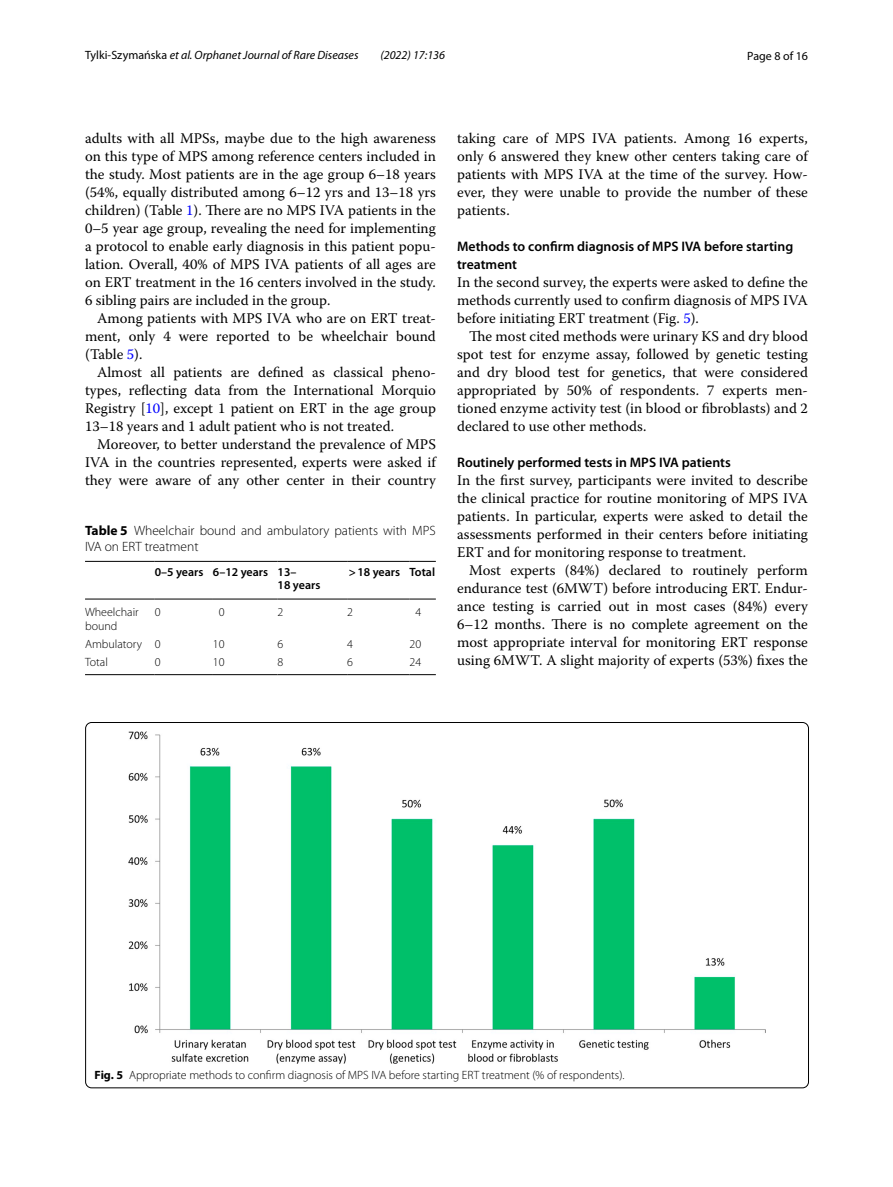
<style>
.page{position:relative;width:893px;height:1187px;background:#fff}
.page>*{position:absolute;margin:0;border:0;box-sizing:border-box;transform-origin:0 0}
.t1{font:14.7px/18px "Warnock Pro";color:#000;text-align:justify}
.t2{font:600 13.8px/18px "Myriad Pro";color:#000}
.t3{font:300 13.5px/16.5px "Myriad Pro";color:#000}
.t4{font:300 12px/13.5px "Myriad Pro";color:#000}
.t5{font:italic 12px "Myriad Pro";color:#000}
.t6{font:600 12px/13.5px "Myriad Pro";color:#000}
.t7{font:12px "Myriad Pro";color:#000}
.s1{font-style:normal}
.s2{color:#00f}
.s3{font-weight:700}
</style>
<div class="page">
<hr style="left:85px;top:561px;width:70px;height:1px;background:#000">
<hr style="left:85px;top:598px;width:70px;height:1px;background:#000">
<hr style="left:155px;top:561px;width:58px;height:1px;background:#000">
<hr style="left:155px;top:598px;width:58px;height:1px;background:#000">
<hr style="left:213px;top:561px;width:65px;height:1px;background:#000">
<hr style="left:213px;top:598px;width:65px;height:1px;background:#000">
<hr style="left:278px;top:561px;width:69px;height:1px;background:#000">
<hr style="left:278px;top:598px;width:69px;height:1px;background:#000">
<hr style="left:347px;top:561px;width:63px;height:1px;background:#000">
<hr style="left:347px;top:598px;width:63px;height:1px;background:#000">
<svg style="left:410px;top:561px;width:26px;height:1px"></svg>
<svg style="left:410px;top:598px;width:26px;height:1px"></svg>
<hr style="left:85px;top:674px;width:70px;height:1px;background:#000">
<hr style="left:155px;top:674px;width:58px;height:1px;background:#000">
<hr style="left:213px;top:674px;width:65px;height:1px;background:#000">
<hr style="left:278px;top:674px;width:69px;height:1px;background:#000">
<hr style="left:347px;top:674px;width:63px;height:1px;background:#000">
<svg style="left:410px;top:674px;width:26px;height:1px"></svg>
<img style="left:128px;top:731px;width:638px;height:332px">
<p class="t5" style="left:85px;top:48px;width:275px"><span class="s1">Tylki‑Szymańska</span> et al. Orphanet Journal of Rare Diseases</p>
<p class="t5" style="left:380px;top:48px;width:66px">(2022) 17:136</p>
<p class="t7" style="left:747px;top:48px;width:62px">Page 8 of 16</p>
<p class="t1" style="left:85px;top:128px;width:352px">adults with all MPSs, maybe due to the high awareness on this type of MPS among reference centers included in the study. Most patients are in the age group 6–18 years (54%, equally distributed among 6–12 yrs and 13–18 yrs children) (Table <span class="s2">1</span>). There are no MPS IVA patients in the 0–5 year age group, revealing the need for implementing a protocol to enable early diagnosis in this patient popu&shy;lation. Overall, 40% of MPS IVA patients of all ages are on ERT treatment in the 16 centers involved in the study.<br>6 sibling pairs are included in the group.</p>
<p class="t1" style="left:85px;top:308px;width:352px;text-indent:12px">Among patients with MPS IVA who are on ERT treat&shy;ment, only 4 were reported to be wheelchair bound (Table <span class="s2">5</span>).</p>
<p class="t1" style="left:85px;top:362px;width:352px;text-indent:12px">Almost all patients are defined as classical pheno&shy;types, reflecting data from the International Morquio Registry [<span class="s2">10</span>], except 1 patient on ERT in the age group 13–18 years and 1 adult patient who is not treated.</p>
<p class="t1" style="left:85px;top:434px;width:352px;text-indent:12px">Moreover, to better understand the prevalence of MPS IVA in the countries represented, experts were asked if they were aware of any other center in their country</p>
<p class="t3" style="left:85px;top:522px;width:352px"><span class="s3">Table 5</span> Wheelchair bound and ambulatory patients with MPS<br>IVA on ERT treatment</p>
<p class="t6" style="left:278px;top:564px;width:44px;text-indent:-123px">0–5 years 6–12 years 13–<br>18 years</p>
<p class="t6" style="left:349px;top:564px;width:88px">&gt;18 years Total</p>
<p class="t4" style="left:85px;top:605px;width:55px">Wheelchair bound</p>
<p class="t4" style="left:155px;top:605px;width:7px">0</p>
<p class="t4" style="left:219px;top:605px;width:7px">0</p>
<p class="t4" style="left:278px;top:605px;width:7px">2</p>
<p class="t4" style="left:347px;top:605px;width:7px">2</p>
<p class="t4" style="left:415px;top:605px;width:7px">4</p>
<p class="t4" style="left:85px;top:637px;width:77px">Ambulatory 0</p>
<p class="t4" style="left:213px;top:637px;width:13px">10</p>
<p class="t4" style="left:278px;top:637px;width:7px">6</p>
<p class="t4" style="left:347px;top:637px;width:7px">4</p>
<p class="t4" style="left:410px;top:637px;width:13px">20</p>
<p class="t4" style="left:85px;top:655px;width:24px">Total</p>
<p class="t4" style="left:155px;top:655px;width:7px">0</p>
<p class="t4" style="left:213px;top:655px;width:13px">10</p>
<p class="t4" style="left:278px;top:655px;width:7px">8</p>
<p class="t4" style="left:347px;top:655px;width:7px">6</p>
<p class="t4" style="left:410px;top:655px;width:13px">24</p>
<p class="t1" style="left:457px;top:128px;width:352px">taking care of MPS IVA patients. Among 16 experts, only 6 answered they knew other centers taking care of patients with MPS IVA at the time of the survey. How&shy;ever, they were unable to provide the number of these patients.</p>
<p class="t2" style="left:457px;top:237px;width:338px">Methods to confirm diagnosis of MPS IVA before starting treatment</p>
<p class="t1" style="left:457px;top:272px;width:352px">In the second survey, the experts were asked to define the methods currently used to confirm diagnosis of MPS IVA before initiating ERT treatment (Fig. <span class="s2">5</span>).</p>
<p class="t1" style="left:457px;top:326px;width:352px;text-indent:12px">The most cited methods were urinary KS and dry blood spot test for enzyme assay, followed by genetic testing and dry blood test for genetics, that were considered appropriated by 50% of respondents. 7 experts men&shy;tioned enzyme activity test (in blood or fibroblasts) and 2 declared to use other methods.</p>
<p class="t2" style="left:457px;top:453px;width:275px">Routinely performed tests in MPS IVA patients</p>
<p class="t1" style="left:457px;top:470px;width:352px">In the first survey, participants were invited to describe the clinical practice for routine monitoring of MPS IVA patients. In particular, experts were asked to detail the assessments performed in their centers before initiating ERT and for monitoring response to treatment.</p>
<p class="t1" style="left:457px;top:560px;width:352px;text-indent:12px">Most experts (84%) declared to routinely perform endurance test (6MWT) before introducing ERT. Endur&shy;ance testing is carried out in most cases (84%) every 6–12 months. There is no complete agreement on the most appropriate interval for monitoring ERT response using 6MWT. A slight majority of experts (53%) fixes the</p>
<p class="t4" style="left:95px;top:1067px;width:532px"><span class="s3">Fig. 5</span> Appropriate methods to confirm diagnosis of MPS IVA before starting ERT treatment (% of respondents).</p>
</div>
